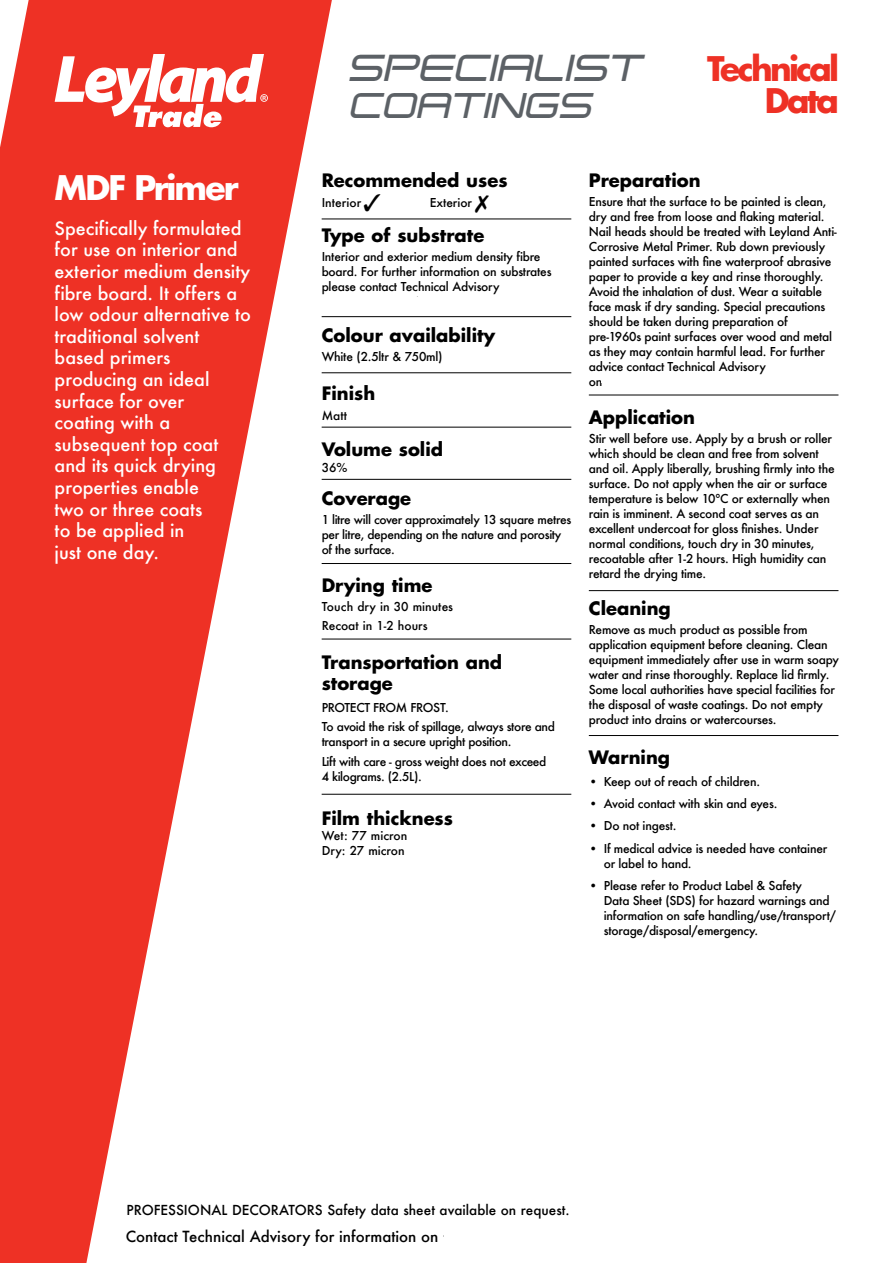
<style>
.page{position:relative;width:893px;height:1263px;background:#fff}
.page>*{position:absolute;margin:0;border:0;box-sizing:border-box;transform-origin:0 0}
.t1{font:italic 700 36.75px "Expansiva";color:#5c6166}
.t2{font:italic 700 34.95px "Expansiva";color:#5c6166}
.t3{font:700 33px/31.5px "Futura";letter-spacing:-.085em;color:#ee3125;text-align:right}
.t4{font:700 33px "Futura";letter-spacing:-.055em;color:#fff}
.t5{font:500 18px/21.6px "Futura";color:#fff}
.t6{font:700 18px/21px "Futura";color:#000}
.t7{font:500 15px "Futura";color:#000}
.t8{font:500 13.5px "Futura";color:#000}
.t9{font:500 12px/15px "Futura";letter-spacing:-.02em;color:#000}
.t10{font:500 12px/19.2px "Futura";color:#000}
</style>
<div class="page">
<svg style="left:0;top:0;width:340px;height:1263px;fill:#ee3125"></svg>
<svg style="left:55px;top:54px;width:213px;height:73px"></svg>
<hr style="left:322px;top:219px;width:249px;height:1px;background:#000">
<hr style="left:322px;top:316px;width:249px;height:1px;background:#000">
<hr style="left:322px;top:372px;width:249px;height:1px;background:#000">
<hr style="left:322px;top:427px;width:249px;height:1px;background:#000">
<hr style="left:322px;top:563px;width:249px;height:1px;background:#000">
<hr style="left:322px;top:639px;width:249px;height:1px;background:#000">
<hr style="left:589px;top:395px;width:249px;height:1px;background:#000">
<hr style="left:322px;top:794px;width:249px;height:1px;background:#000">
<hr style="left:589px;top:590px;width:249px;height:1px;background:#000">
<hr style="left:322px;top:479px;width:249px;height:1px;background:#000">
<hr style="left:589px;top:735px;width:249px;height:1px;background:#000">
<div style="left:322px;top:297px;width:102px;height:13px;background:#fff"></div>
<div style="left:339px;top:293px;width:71px;height:6px;background:#fff"></div>
<h3 class="t4" style="left:55px;top:165px;width:186px">MDF Primer</h3>
<p class="t5" style="left:55px;top:217px;width:198px">Specifically formulated for use on interior and exterior medium density fibre board. It offers a low odour alternative to traditional solvent based primers producing an ideal surface for over<br>coating with a subsequent top coat and its quick drying properties enable<br>two or three coats<br>to be applied in<br>just one day.</p>
<h1 class="t1" style="left:350px;top:44px;width:296px">SPECIALIST</h1>
<h2 class="t2" style="left:351px;top:82px;width:244px">COATINGS</h2>
<h3 class="t3" style="left:707px;top:53px;width:133px">Technical<br>Data</h3>
<h3 class="t6" style="left:322px;top:169px;width:187px">Recommended uses</h3>
<h3 class="t6" style="left:322px;top:224px;width:164px">Type of substrate</h3>
<p class="t9" style="left:322px;top:249px;width:231px">Interior and exterior medium density fibre board. For further information on substrates please contact Technical Advisory</p>
<h3 class="t6" style="left:322px;top:325px;width:175px">Colour availability</h3>
<p class="t9" style="left:322px;top:349px;width:123px">White (2.5ltr &amp; 750ml)</p>
<h3 class="t6" style="left:322px;top:383px;width:55px">Finish</h3>
<p class="t9" style="left:322px;top:408px;width:27px">Matt</p>
<h3 class="t6" style="left:322px;top:438px;width:123px">Volume solid</h3>
<p class="t9" style="left:322px;top:460px;width:27px">36%</p>
<h3 class="t6" style="left:322px;top:488px;width:91px">Coverage</h3>
<p class="t9" style="left:322px;top:512px;width:251px">1 litre will cover approximately 13 square metres per litre, depending on the nature and porosity of the surface.</p>
<h3 class="t6" style="left:322px;top:574px;width:112px">Drying time</h3>
<p class="t10" style="left:322px;top:597px;width:133px">Touch dry in 30 minutes<br>Recoat in 1-2 hours</p>
<h3 class="t6" style="left:322px;top:651px;width:182px">Transportation and storage</h3>
<p class="t9" style="left:322px;top:698px;width:235px;line-height:19.2px">PROTECT FROM FROST.<br>To avoid the risk of spillage, always store and</p>
<p class="t9" style="left:322px;top:732px;width:226px;line-height:19.2px">transport in a secure upright position.<br>Lift with care - gross weight does not exceed</p>
<p class="t9" style="left:322px;top:768px;width:102px">4 kilograms. (2.5L).</p>
<h3 class="t6" style="left:322px;top:807px;width:133px">Film thickness</h3>
<p class="t10" style="left:322px;top:828px;width:87px;line-height:15px">Wet: 77 micron<br>Dry: 27 micron</p>
<p class="t10" style="left:322px;top:193px;width:41px">Interior</p>
<p class="t9" style="left:430px;top:195px;width:61px">Exterior ✗</p>
<h3 class="t6" style="left:589px;top:170px;width:113px">Preparation</h3>
<p class="t9" style="left:589px;top:194px;width:249px">Ensure that the surface to be painted is clean, dry and free from loose and flaking material.<br>Nail heads should be treated with Leyland Anti-Corrosive Metal Primer. Rub down previously painted surfaces with fine waterproof abrasive paper to provide a key and rinse thoroughly.<br>Avoid the inhalation of dust. Wear a suitable face mask if dry sanding. Special precautions should be taken during preparation of pre-1960s paint surfaces over wood and metal as they may contain harmful lead. For further advice contact Technical Advisory</p>
<h3 class="t6" style="left:589px;top:406px;width:108px">Application</h3>
<p class="t9" style="left:589px;top:431px;width:248px">Stir well before use. Apply by a brush or roller which should be clean and free from solvent and oil. Apply liberally, brushing firmly into the surface. Do not apply when the air or surface temperature is below 10ºC or externally when rain is imminent. A second coat serves as an excellent undercoat for gloss finishes. Under normal conditions, touch dry in 30 minutes, recoatable after 1-2 hours. High humidity can retard the drying time.</p>
<h3 class="t6" style="left:589px;top:598px;width:83px">Cleaning</h3>
<p class="t9" style="left:589px;top:622px;width:252px">Remove as much product as possible from application equipment before cleaning. Clean equipment immediately after use in warm soapy water and rinse thoroughly. Replace lid firmly.<br>Some local authorities have special facilities for the disposal of waste coatings. Do not empty product into drains or watercourses.</p>
<h3 class="t6" style="left:589px;top:746px;width:83px">Warning</h3>
<p class="t9" style="left:589px;top:774px;width:173px">• Keep out of reach of children.</p>
<p class="t9" style="left:589px;top:796px;width:190px">• Avoid contact with skin and eyes.</p>
<p class="t9" style="left:589px;top:818px;width:89px">• Do not ingest.</p>
<p class="t9" style="left:604px;top:840px;width:225px;text-indent:-15px">• If medical advice is needed have container or label to hand.</p>
<p class="t9" style="left:604px;top:878px;width:234px;text-indent:-15px">• Please refer to Product Label &amp; Safety<br>Data Sheet (SDS) for hazard warnings and information on safe handling/use/transport/ storage/disposal/emergency.</p>
<p class="t8" style="left:126px;top:1201px;width:445px">PROFESSIONAL DECORATORS Safety data sheet available on request.</p>
<p class="t7" style="left:126px;top:1226px;width:467px">Contact Technical Advisory for information on +44 (0)1924 354354</p>
</div>
